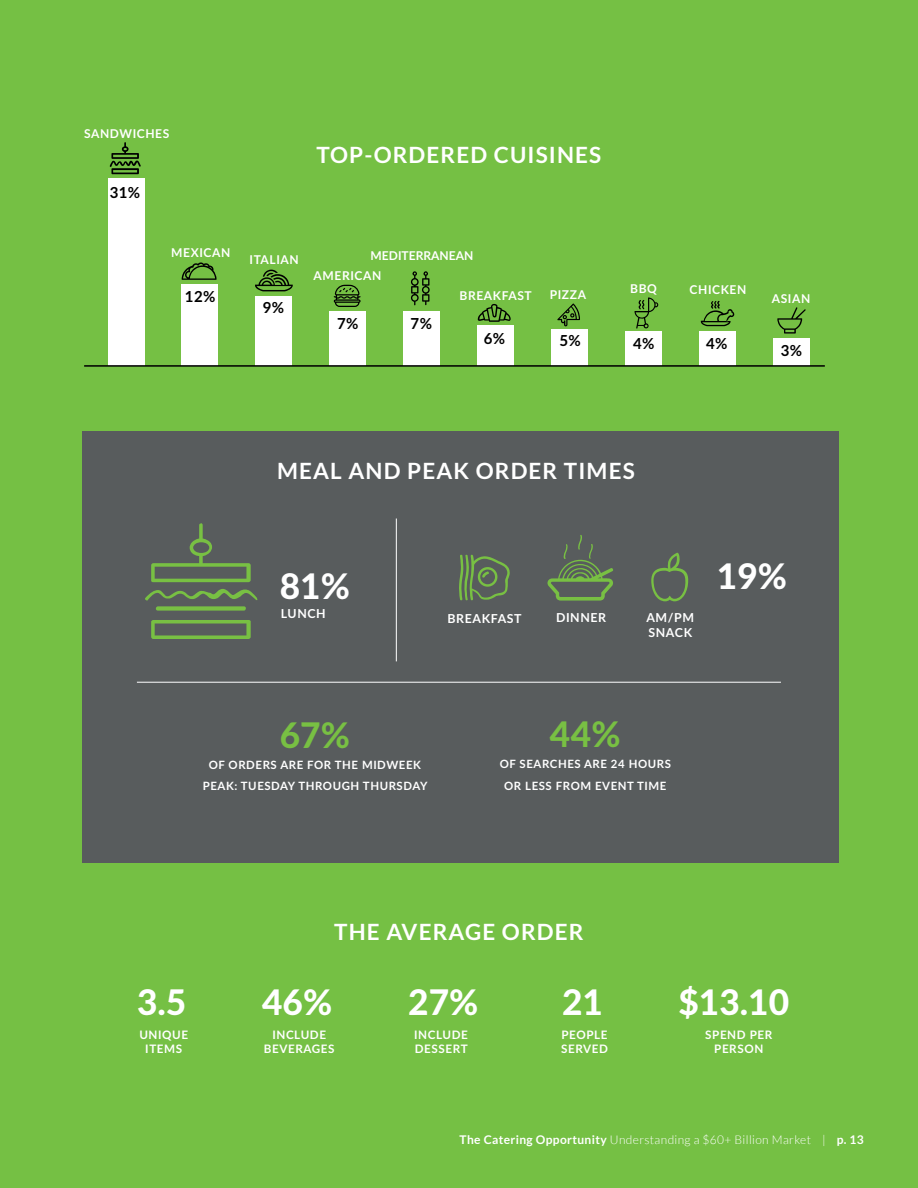
<style>
.page{position:relative;width:918px;height:1188px;background:#75c044}
.page>*{position:absolute;margin:0;border:0;box-sizing:border-box;transform-origin:0 0}
.t1{font:800 35.25px "Lato";color:#fff}
.t2{font:800 35.25px "Lato";color:#78c043}
.t3{font:700 22.5px "Lato";letter-spacing:.05em;color:#fff}
.t4{font:700 15.15px "Lato";color:#000}
.t5{font:700 12.3px/15.1px "Lato";letter-spacing:.05em;color:#fff}
.t6{font:700 12.15px "Lato";letter-spacing:.05em;color:#fff}
.t7{font:700 12.15px "Lato";color:#fff}
.t8{font:300 12px "Lato";letter-spacing:.03em;color:#fff}
.t9{font:700 11.7px/14px "Lato";letter-spacing:.05em;color:#fff;text-align:center}
.t10{font:700 11.4px/21.3px "Lato";letter-spacing:.05em;color:#fff;text-align:center}
.s1{font-weight:700}
</style>
<div class="page">
<div style="left:82px;top:432px;width:756px;height:431px;background:#585c5d"></div>
<svg style="left:459px;top:555px;width:51px;height:45px"></svg>
<svg style="left:145px;top:523px;width:112px;height:116px"></svg>
<svg style="left:548px;top:535px;width:65px;height:66px"></svg>
<svg style="left:651px;top:553px;width:37px;height:48px"></svg>
<hr style="left:396px;top:519px;width:1px;height:142px;background:#fff">
<hr style="left:137px;top:682px;width:644px;height:1px;background:#fff">
<svg style="left:777px;top:307px;width:29px;height:27px"></svg>
<svg style="left:635px;top:297px;width:23px;height:32px"></svg>
<svg style="left:478px;top:304px;width:33px;height:18px"></svg>
<svg style="left:255px;top:270px;width:38px;height:21px"></svg>
<svg style="left:411px;top:271px;width:19px;height:34px"></svg>
<svg style="left:182px;top:262px;width:35px;height:18px"></svg>
<svg style="left:110px;top:142px;width:31px;height:32px"></svg>
<svg style="left:701px;top:301px;width:33px;height:25px"></svg>
<svg style="left:334px;top:285px;width:27px;height:22px"></svg>
<div style="left:108px;top:179px;width:36px;height:187px;background:#fff"></div>
<div style="left:182px;top:285px;width:36px;height:81px;background:#fff"></div>
<div style="left:256px;top:297px;width:36px;height:69px;background:#fff"></div>
<div style="left:330px;top:312px;width:36px;height:54px;background:#fff"></div>
<div style="left:404px;top:312px;width:36px;height:54px;background:#fff"></div>
<div style="left:478px;top:325px;width:36px;height:41px;background:#fff"></div>
<div style="left:551px;top:329px;width:37px;height:37px;background:#fff"></div>
<div style="left:625px;top:331px;width:37px;height:35px;background:#fff"></div>
<div style="left:699px;top:331px;width:37px;height:35px;background:#fff"></div>
<div style="left:773px;top:339px;width:37px;height:27px;background:#fff"></div>
<svg style="left:557px;top:304px;width:23px;height:22px"></svg>
<hr style="left:84px;top:365px;width:741px;height:2px;background:#000">
<p class="t6" style="left:84px;top:124px;width:87px">SANDWICHES</p>
<h3 class="t4" style="left:110px;top:181px;width:32px">31%</h3>
<p class="t6" style="left:171px;top:244px;width:61px">MEXICAN</p>
<h3 class="t4" style="left:185px;top:285px;width:32px">12%</h3>
<h2 class="t3" style="left:317px;top:142px;width:286px">TOP-ORDERED CUISINES</h2>
<p class="t6" style="left:250px;top:251px;width:51px">ITALIAN</p>
<h3 class="t4" style="left:263px;top:297px;width:23px">9%</h3>
<p class="t7" style="left:371px;top:247px;width:104px">MEDITERRANEAN</p>
<p class="t6" style="left:460px;top:287px;width:74px">BREAKFAST</p>
<p class="t6" style="left:550px;top:286px;width:38px">PIZZA</p>
<p class="t6" style="left:314px;top:267px;width:69px">AMERICAN</p>
<h3 class="t4" style="left:337px;top:312px;width:23px">7%</h3>
<h3 class="t4" style="left:411px;top:312px;width:23px">7%</h3>
<p class="t6" style="left:630px;top:279px;width:28px">BBQ</p>
<p class="t6" style="left:690px;top:280px;width:58px">CHICKEN</p>
<h3 class="t4" style="left:484px;top:327px;width:23px">6%</h3>
<h3 class="t4" style="left:559px;top:329px;width:23px">5%</h3>
<h3 class="t4" style="left:633px;top:332px;width:23px">4%</h3>
<h3 class="t4" style="left:706px;top:332px;width:23px">4%</h3>
<p class="t6" style="left:772px;top:289px;width:40px">ASIAN</p>
<h3 class="t4" style="left:781px;top:339px;width:23px">3%</h3>
<h2 class="t3" style="left:277px;top:458px;width:359px">MEAL AND PEAK ORDER TIMES</h2>
<h1 class="t1" style="left:280px;top:560px;width:72px">81%</h1>
<h1 class="t1" style="left:717px;top:550px;width:72px">19%</h1>
<p class="t5" style="left:281px;top:606px;width:46px">LUNCH</p>
<p class="t5" style="left:448px;top:611px;width:76px">BREAKFAST</p>
<p class="t5" style="left:646px;top:609px;width:49px">AM/PM<br>SNACK</p>
<p class="t5" style="left:556px;top:609px;width:52px">DINNER</p>
<h1 class="t2" style="left:280px;top:708px;width:72px">67%</h1>
<p class="t10" style="left:203px;top:754px;width:226px">OF ORDERS ARE FOR THE MIDWEEK<br>PEAK: TUESDAY THROUGH THURSDAY</p>
<h1 class="t2" style="left:550px;top:708px;width:72px">44%</h1>
<p class="t10" style="left:500px;top:753px;width:173px">OF SEARCHES ARE 24 HOURS<br>OR LESS FROM EVENT TIME</p>
<h1 class="t1" style="left:137px;top:976px;width:51px">3.5</h1>
<p class="t9" style="left:139px;top:1027px;width:50px">UNIQUE<br>ITEMS</p>
<h2 class="t3" style="left:334px;top:919px;width:251px">THE AVERAGE ORDER</h2>
<h1 class="t1" style="left:262px;top:976px;width:72px">46%</h1>
<h1 class="t1" style="left:408px;top:976px;width:72px">27%</h1>
<h1 class="t1" style="left:562px;top:976px;width:42px">21</h1>
<h1 class="t1" style="left:678px;top:976px;width:112px">$13.10</h1>
<p class="t9" style="left:264px;top:1028px;width:72px">INCLUDE<br>BEVERAGES</p>
<p class="t9" style="left:414px;top:1028px;width:55px;text-align:left">INCLUDE<br>DESSERT</p>
<p class="t9" style="left:561px;top:1028px;width:48px;text-align:left">PEOPLE<br>SERVED</p>
<p class="t9" style="left:705px;top:1028px;width:69px">SPEND PER<br>PERSON</p>
<p class="t8" style="left:460px;top:1133px;width:406px"><span class="s1">The Catering Opportunity</span> Understanding a $60+ Billion Market | <span class="s1">p. 13</span></p>
</div>
